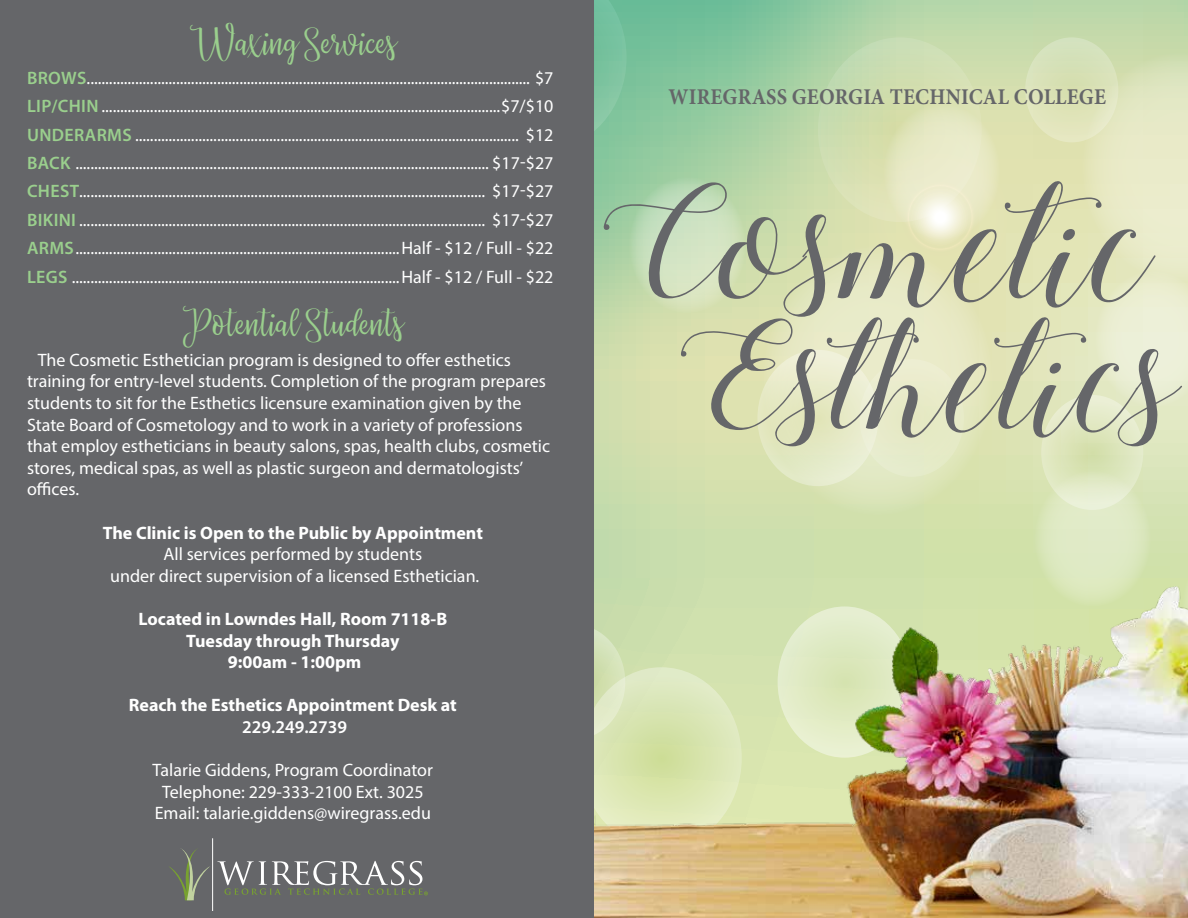
<style>
.page{position:relative;width:1188px;height:918px;background:#656669}
.page>*{position:absolute;margin:0;border:0;box-sizing:border-box;transform-origin:0 0}
.t1{font:154.5px "Stylish Calligraphy Demo";color:#656669}
.t2{font:147px "Stylish Calligraphy Demo";color:#656669}
.t3{font:34.5px "Priscilla Script";color:#9acf8d}
.t4{font:700 22.5px "Minion Pro";letter-spacing:.01em;color:#656669;scale:.91 1}
.t5{font:18px/21.6px "Myriad Pro";color:#fff;text-align:center}
.t6{font:700 18px/21.6px "Myriad Pro";color:#fff;text-align:center}
.t7{font:600 18px "Myriad Pro";color:#fff}
.s1{font-weight:600;color:#9acf8d}
</style>
<div class="page">
<hr style="left:212px;top:838px;width:1px;height:73px;background:#fff">
<svg style="left:594px;top:0;width:594px;height:532px;background:#b3d4a7"></svg>
<svg style="left:594px;top:0;width:33px;height:150px;background:#7bc29e"></svg>
<svg style="left:627px;top:177px;width:121px;height:136px;background:#c6ddb7"></svg>
<svg style="left:757px;top:37px;width:431px;height:495px;background:#dce4ba"></svg>
<svg style="left:870px;top:147px;width:140px;height:140px;background:#e5e5bb"></svg>
<div style="left:905px;top:182px;width:70px;height:70px;background:linear-gradient(to bottom,#f0efd4,#e4e2af);border-radius:35px"></div>
<svg style="left:911px;top:188px;width:58px;height:58px;background:#f1f0d8"></svg>
<img style="left:594px;top:532px;width:594px;height:386px">
<svg style="left:169px;top:848px;width:41px;height:52px"></svg>
<svg style="left:217px;top:861px;width:211px;height:34px"></svg>
<h1 class="t3" style="left:190px;top:16px;width:207px">Waxing Services</h1>
<p class="t5" style="left:27px;top:64px;width:528px;line-height:28.3px;text-align:justify"><span class="s1">BROWS</span>....................................................................................................................... $7<br><span class="s1">LIP/CHIN</span> ...........................................................................................................$7/$10<br><span class="s1">UNDERARMS</span> ....................................................................................................... $12<br><span class="s1">BACK</span> ............................................................................................................... $17-$27<br><span class="s1">CHEST</span>............................................................................................................. $17-$27<br><span class="s1">BIKINI</span> ............................................................................................................. $17-$27<br><span class="s1">ARMS</span>....................................................................................... Half - $12 / Full - $22<br><span class="s1">LEGS</span> ........................................................................................ Half - $12 / Full - $22</p>
<h2 class="t3" style="left:183px;top:297px;width:221px">Potential Students</h2>
<p class="t5" style="left:27px;top:349px;width:525px;text-align:left;text-indent:11px">The Cosmetic Esthetician program is designed to ofer esthetics training for entry-level students. Completion of the program prepares students to sit for the Esthetics licensure examination given by the State Board of Cosmetology and to work in a variety of professions that employ estheticians in beauty salons, spas, health clubs, cosmetic stores, medical spas, as well as plastic surgeon and dermatologists’ ofces.</p>
<h3 class="t6" style="left:103px;top:521px;width:382px">The Clinic is Open to the Public by Appointment</h3>
<p class="t5" style="left:110px;top:543px;width:371px">All services performed by students<br>under direct supervision of a licensed Esthetician.</p>
<p class="t6" style="left:138px;top:608px;width:310px">Located in Lowndes Hall, Room 7118-B<br>Tuesday through Thursday<br>9:00am - 1:00pm</p>
<h4 class="t6" style="left:129px;top:694px;width:330px">Reach the Esthetics Appointment Desk at</h4>
<p class="t7" style="left:242px;top:715px;width:106px">229.249.2739</p>
<p class="t5" style="left:153px;top:759px;width:282px">Talarie Giddens, Program Coordinator<br>Telephone: 229-333-2100 Ext. 3025<br>Email: talarie.giddens@wiregrass.edu</p>
<p class="t4" style="left:668px;top:81px;width:482px">WIREGRASS GEORGIA TECHNICAL COLLEGE</p>
<p class="t1" style="left:604px;top:155px;width:552px">Cosmetic</p>
<p class="t2" style="left:681px;top:292px;width:501px">Esthetics</p>
</div>
